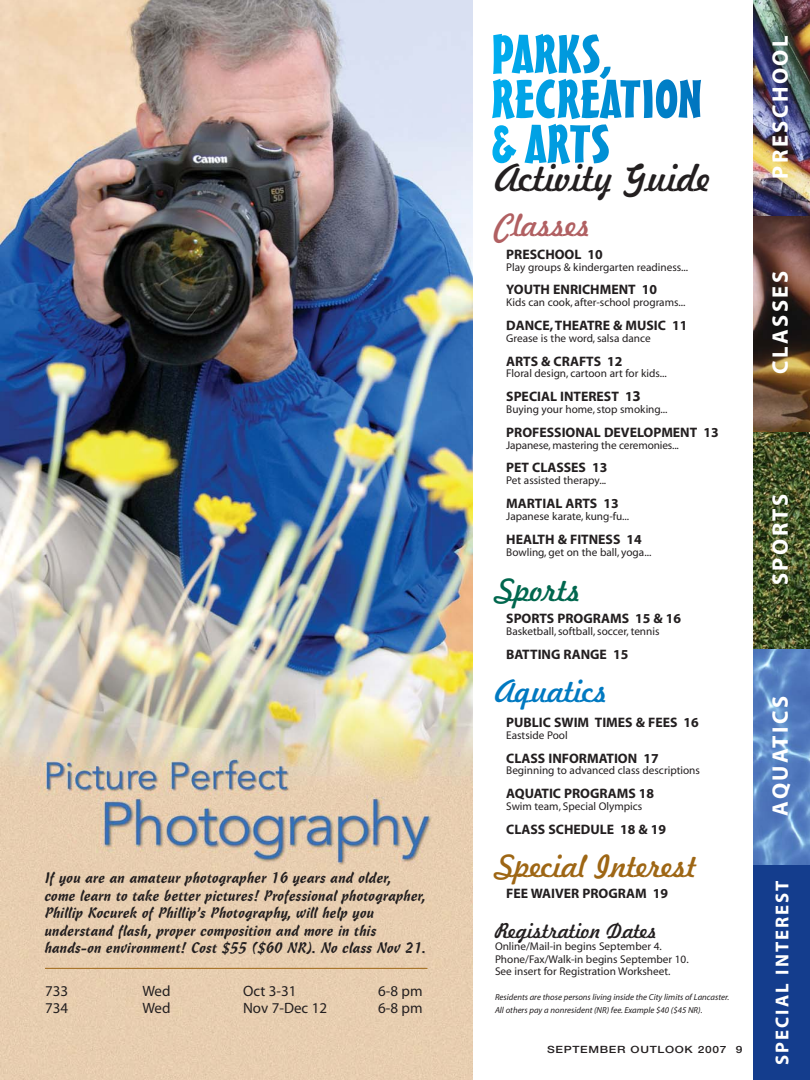
<style>
.page{position:relative;width:810px;height:1080px;background:#fff}
.page>*{position:absolute;margin:0;border:0;box-sizing:border-box;transform-origin:0 0}
.t1{font:36.25px "Freehand 521 BT Regular C";color:#231f20}
.t2{font:30px "Freehand 521 BT Regular C";color:#9e6614}
.t3{font:30px "Freehand 521 BT Regular C";color:#0079c1}
.t4{font:30px "Freehand 521 BT Regular C";color:#b16062}
.t5{font:30px "Freehand 521 BT Regular C";color:#00674e}
.t6{font:700 22.5px "Myriad";letter-spacing:.11em;color:#fff}
.t7{font:20px "Freehand 521 BT Regular C";color:#231f20}
.t8{font:700 18.75px "Myriad";letter-spacing:.11em;color:#fff}
.t9{font:15px/17.5px "Freehand 471 BT";color:#231f20}
.t10{font:15px "Myriad";color:#231f20}
.t11{font:700 13.75px "Myriad";color:#231f20}
.t12{font:11.25px/12.5px "Myriad";color:#231f20}
.t13{font:500 10px "Helvetica Neue";letter-spacing:.055em;color:#231f20;scale:1.2 1}
.t14{font:italic 8.75px/12.5px "Myriad";color:#231f20}
.s1{font-size:15px}
</style>
<div class="page">
<img style="left:0;top:0;width:473px;height:1080px">
<div style="left:754px;top:859px;width:56px;height:221px;background:#143d8d"></div>
<img style="left:754px;top:649px;width:56px;height:216px">
<img style="left:754px;top:432px;width:56px;height:217px">
<svg style="left:754px;top:215px;width:56px;height:217px;background:#5e4332"></svg>
<img style="left:754px;top:0;width:56px;height:215px">
<svg style="left:492px;top:34px;width:209px;height:130px"></svg>
<hr style="left:45px;top:968px;width:383px;height:1px;background:#9e6614">
<p class="t9" style="left:45px;top:871px;width:383px">If you are an amateur photographer 16 years and older, come learn to take better pictures! Professional photographer, Phillip Kocurek of Phillip’s Photography, will help you understand flash, proper composition and more in this hands-on environment! Cost $55 ($60 NR). No class Nov 21.</p>
<h3 class="t10" style="left:45px;top:985px;width:25px">733</h3>
<h3 class="t10" style="left:142px;top:985px;width:30px">Wed</h3>
<h3 class="t10" style="left:243px;top:985px;width:55px">Oct 3-31</h3>
<h3 class="t10" style="left:378px;top:985px;width:46px">6-8 pm</h3>
<h3 class="t10" style="left:45px;top:1003px;width:25px">734</h3>
<h3 class="t10" style="left:142px;top:1003px;width:30px">Wed</h3>
<h3 class="t10" style="left:243px;top:1003px;width:86px">Nov 7-Dec 12</h3>
<h3 class="t10" style="left:378px;top:1003px;width:46px">6-8 pm</h3>
<h1 class="t1" style="left:495px;top:164px;width:217px">Activity Guide</h1>
<h2 class="t4" style="left:495px;top:214px;width:97px">Classes</h2>
<p class="t11" style="left:506px;top:249px;width:98px">PRESCHOOL 10</p>
<p class="t12" style="left:506px;top:261px;width:184px">Play groups &amp; kindergarten readiness...</p>
<p class="t11" style="left:506px;top:285px;width:152px">YOUTH ENRICHMENT 10</p>
<p class="t12" style="left:506px;top:297px;width:181px">Kids can cook, after-school programs...</p>
<p class="t11" style="left:506px;top:320px;width:183px">DANCE, THEATRE &amp; MUSIC 11</p>
<p class="t12" style="left:506px;top:333px;width:146px">Grease is the word, salsa dance</p>
<p class="t11" style="left:506px;top:356px;width:118px">ARTS &amp; CRAFTS 12</p>
<p class="t12" style="left:506px;top:368px;width:162px">Floral design, cartoon art for kids...</p>
<p class="t11" style="left:506px;top:391px;width:136px">SPECIAL INTEREST 1<span class="s1">3</span></p>
<p class="t12" style="left:506px;top:404px;width:163px">Buying your home, stop smoking...</p>
<p class="t11" style="left:506px;top:427px;width:214px">PROFESSIONAL DEVELOPMENT 13</p>
<p class="t12" style="left:506px;top:440px;width:174px">Japanese, mastering the ceremonies...</p>
<p class="t11" style="left:506px;top:463px;width:103px">PET CLASSES 13</p>
<p class="t12" style="left:506px;top:475px;width:102px">Pet assisted therapy...</p>
<p class="t11" style="left:506px;top:498px;width:114px">MARTIAL ARTS 13</p>
<p class="t12" style="left:506px;top:511px;width:124px">Japanese karate, kung-fu...</p>
<p class="t11" style="left:506px;top:534px;width:137px">HEALTH &amp; FITNESS 14</p>
<p class="t12" style="left:506px;top:546px;width:147px">Bowling, get on the ball, yoga...</p>
<h2 class="t5" style="left:495px;top:578px;width:88px">Sports</h2>
<p class="t11" style="left:506px;top:614px;width:176px">SPORTS PROGRAMS 15 &amp; 16</p>
<p class="t12" style="left:506px;top:626px;width:155px">Basketball, softball, soccer, tennis</p>
<p class="t11" style="left:506px;top:649px;width:124px">BATTING RANGE 15</p>
<h2 class="t3" style="left:495px;top:679px;width:114px">Aquatics</h2>
<p class="t11" style="left:506px;top:717px;width:194px">PUBLIC SWIM TIMES &amp; FEES 16</p>
<p class="t12" style="left:506px;top:730px;width:63px">Eastside Pool</p>
<p class="t11" style="left:506px;top:753px;width:154px">CLASS INFORMATION 17</p>
<p class="t12" style="left:506px;top:765px;width:195px">Beginning to advanced class descriptions</p>
<p class="t11" style="left:506px;top:788px;width:149px">AQUATIC PROGRAMS 18</p>
<p class="t12" style="left:506px;top:801px;width:138px">Swim team, Special Olympics</p>
<p class="t11" style="left:506px;top:824px;width:161px">CLASS SCHEDULE 18 &amp; 19</p>
<h2 class="t2" style="left:495px;top:854px;width:203px">Special Interest</h2>
<p class="t11" style="left:506px;top:888px;width:163px">FEE WAIVER PROGRAM 19</p>
<h3 class="t7" style="left:495px;top:922px;width:164px">Registration Dates</h3>
<p class="t12" style="left:495px;top:941px;width:195px">Online/Mail-in begins September 4.<br>Phone/Fax/Walk-in begins September 10.<br>See insert for Registration Worksheet.</p>
<p class="t14" style="left:495px;top:992px;width:236px">Residents are those persons living inside the City limits of Lancaster.<br>All others pay a nonresident (NR) fee. Example $40 ($45 NR).</p>
<p class="t13" style="left:547px;top:1046px;width:164px">SEPTEMBER OUTLOOK 2007 9</p>
<h3 class="t6" style="left:772px;top:179px;width:145px;rotate:-90deg">PRESCHOOL</h3>
<h3 class="t6" style="left:772px;top:374px;width:105px;rotate:-90deg">CLASSES</h3>
<h3 class="t6" style="left:772px;top:585px;width:93px;rotate:-90deg">SPORTS</h3>
<h3 class="t6" style="left:772px;top:816px;width:121px;rotate:-90deg">AQUATICS</h3>
<h3 class="t8" style="left:775px;top:1065px;width:186px;rotate:-90deg">SPECIAL INTEREST</h3>
</div>
